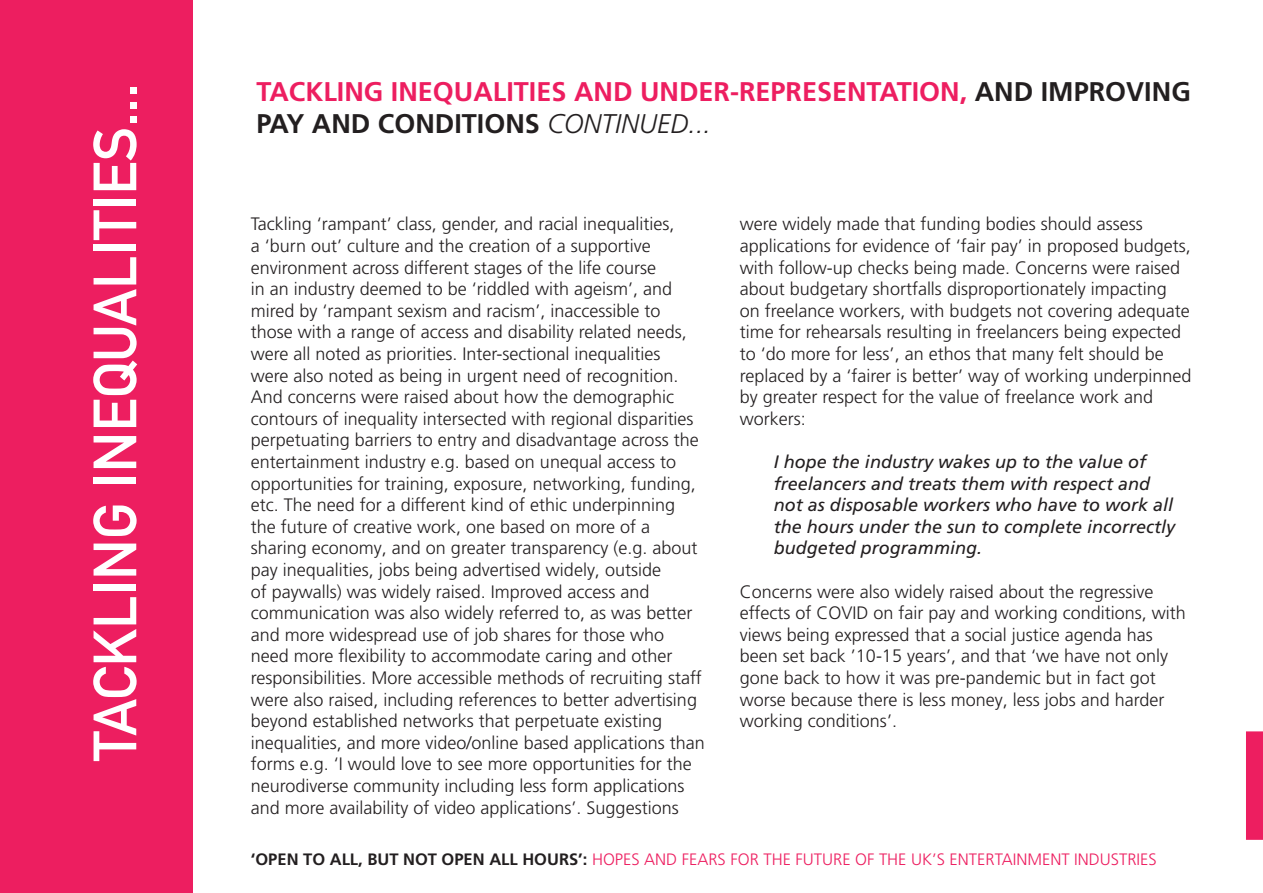
<style>
.page{position:relative;width:1263px;height:893px;background:#fff}
.page>*{position:absolute;margin:0;border:0;box-sizing:border-box;transform-origin:0 0}
.Side_title{font:700 60px "DIN Alternate";color:#fff}
.t1{font:700 27px/32.4px "Frutiger LT Pro";color:#ed1e60}
.t2{font:300 18px/21.6px "Frutiger LT Pro";color:#231f20}
.t3{font:italic 18px/21.6px "Frutiger LT Pro";color:#231f20}
.t4{font:300 16.5px "Frutiger LT Pro";color:#ed1e60}
.s1{color:#231f20}
.s2{font-weight:300;font-style:italic;color:#231f20}
.s3{font-weight:700;color:#231f20}
</style>
<div class="page">
<div style="left:0;top:0;width:192px;height:893px;background:#ed1e60"></div>
<div style="left:1246px;top:731px;width:17px;height:109px;background:#ed1e60"></div>
<p class="Side_title" style="left:69px;top:761px;width:679px;rotate:-90deg">TACKLING INEQUALITIES...</p>
<p class="t1" style="left:257px;top:76px;width:936px">TACKLING INEQUALITIES AND UNDER-REPRESENTATION, <span class="s1">AND IMPROVING<br>PAY AND CONDITIONS</span> <span class="s2">CONTINUED...</span></p>
<p class="t2" style="left:251px;top:213px;width:455px">Tackling ‘rampant’ class, gender, and racial inequalities,<br>a ‘burn out’ culture and the creation of a supportive environment across different stages of the life course<br>in an industry deemed to be ‘riddled with ageism’, and mired by ‘rampant sexism and racism’, inaccessible to those with a range of access and disability related needs, were all noted as priorities. Inter-sectional inequalities<br>were also noted as being in urgent need of recognition.<br>And concerns were raised about how the demographic contours of inequality intersected with regional disparities perpetuating barriers to entry and disadvantage across the entertainment industry e.g. based on unequal access to opportunities for training, exposure, networking, funding, etc. The need for a different kind of ethic underpinning<br>the future of creative work, one based on more of a sharing economy, and on greater transparency (e.g. about pay inequalities, jobs being advertised widely, outside<br>of paywalls) was widely raised. Improved access and communication was also widely referred to, as was better and more widespread use of job shares for those who need more flexibility to accommodate caring and other responsibilities. More accessible methods of recruiting staff were also raised, including references to better advertising beyond established networks that perpetuate existing inequalities, and more video/online based applications than forms e.g. ‘I would love to see more opportunities for the neurodiverse community including less form applications and more availability of video applications’. Suggestions</p>
<p class="t2" style="left:740px;top:213px;width:453px">were widely made that funding bodies should assess applications for evidence of ‘fair pay’ in proposed budgets, with follow-up checks being made. Concerns were raised about budgetary shortfalls disproportionately impacting<br>on freelance workers, with budgets not covering adequate time for rehearsals resulting in freelancers being expected to ‘do more for less’, an ethos that many felt should be replaced by a ‘fairer is better’ way of working underpinned by greater respect for the value of freelance work and workers:</p>
<p class="t3" style="left:774px;top:451px;width:403px">I hope the industry wakes up to the value of freelancers and treats them with respect and not as disposable workers who have to work all the hours under the sun to complete incorrectly budgeted programming.</p>
<p class="t2" style="left:740px;top:581px;width:447px">Concerns were also widely raised about the regressive effects of COVID on fair pay and working conditions, with views being expressed that a social justice agenda has been set back ’10-15 years’, and that ‘we have not only gone back to how it was pre-pandemic but in fact got worse because there is less money, less jobs and harder working conditions’.</p>
<p class="t4" style="left:251px;top:849px;width:907px"><span class="s3">‘OPEN TO ALL, BUT NOT OPEN ALL HOURS’:</span> HOPES AND FEARS FOR THE FUTURE OF THE UK’S ENTERTAINMENT INDUSTRIES</p>
</div>
